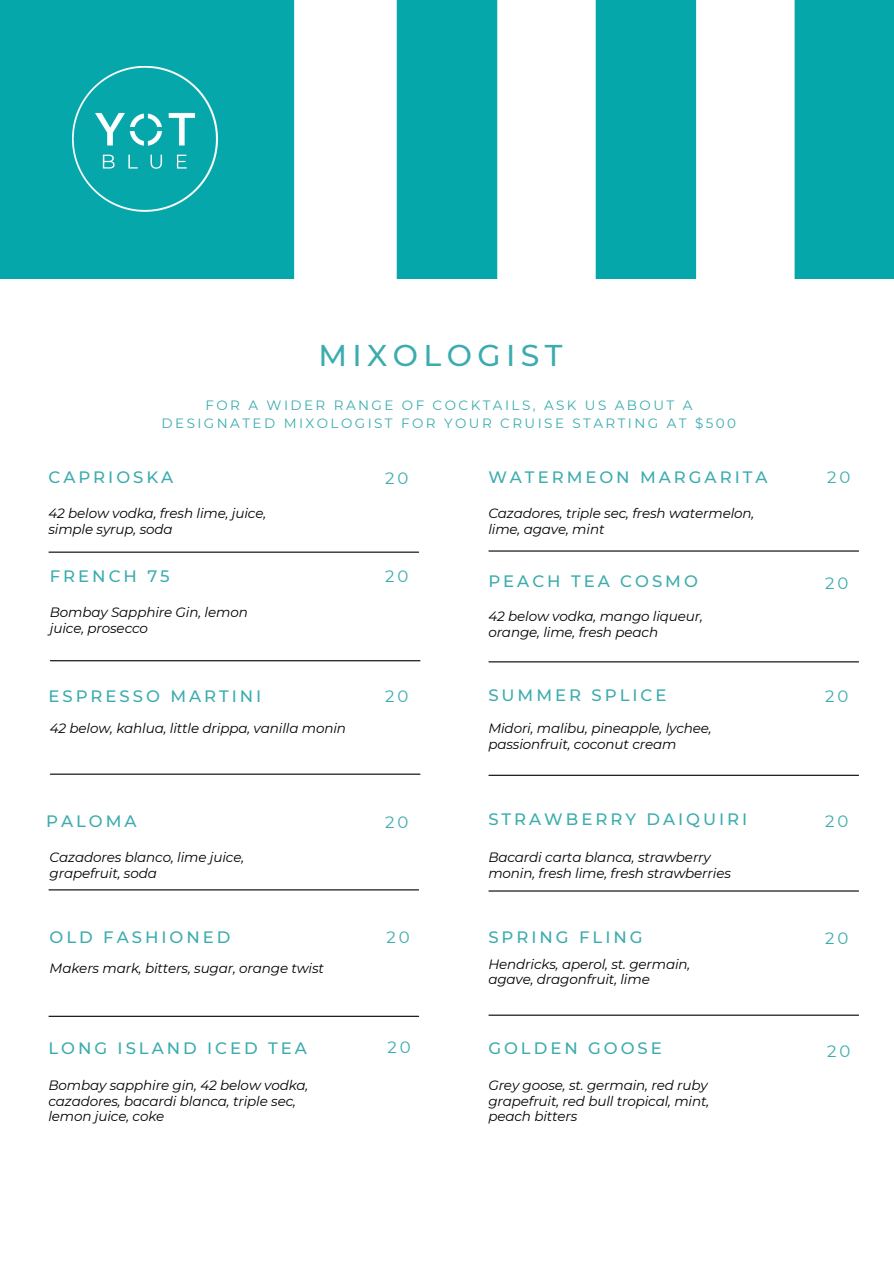
<style>
.page{position:relative;width:894px;height:1264px;background:#fff}
.page>*{position:absolute;margin:0;border:0;box-sizing:border-box;transform-origin:0 0}
.t1{font:500 30px "Montserrat";letter-spacing:.18em;color:#3cacae}
.t2{font:500 16.5px "Montserrat";letter-spacing:.18em;color:#3cacae}
.t3{font:16.5px "Montserrat";letter-spacing:.18em;color:#3cacae}
.t4{font:italic 13.5px/15.8px "Montserrat";letter-spacing:-.01em;color:#000}
.t5{font:13.5px/18px "Montserrat";letter-spacing:.18em;color:#3cacae;text-align:center}
</style>
<div class="page">
<img style="left:0;top:0;width:893px;height:278px">
<img style="left:73px;top:66px;width:145px;height:146px">
<hr style="left:49px;top:551px;width:369px;height:1px;background:#000">
<hr style="left:50px;top:660px;width:370px;height:1px;background:#000">
<hr style="left:50px;top:773px;width:370px;height:1px;background:#000">
<hr style="left:49px;top:889px;width:369px;height:1px;background:#000">
<hr style="left:49px;top:1015px;width:369px;height:1px;background:#000">
<hr style="left:489px;top:661px;width:369px;height:1px;background:#000">
<hr style="left:489px;top:774px;width:369px;height:1px;background:#000">
<hr style="left:489px;top:890px;width:369px;height:1px;background:#000">
<hr style="left:489px;top:1014px;width:369px;height:1px;background:#000">
<hr style="left:489px;top:550px;width:369px;height:1px;background:#000">
<p class="t1" style="left:318px;top:336px;width:245px">MIXOLOGIST</p>
<p class="t5" style="left:161px;top:396px;width:576px">FOR A WIDER RANGE OF COCKTAILS, ASK US ABOUT A<br>DESIGNATED MIXOLOGIST FOR YOUR CRUISE STARTING AT $500</p>
<p class="t2" style="left:48px;top:467px;width:126px">CAPRIOSKA</p>
<p class="t3" style="left:385px;top:468px;width:25px">20</p>
<p class="t4" style="left:48px;top:505px;width:219px">42 below vodka, fresh lime, juice, simple syrup, soda</p>
<p class="t2" style="left:50px;top:565px;width:121px">FRENCH 75</p>
<p class="t4" style="left:50px;top:604px;width:199px">Bombay Sapphire Gin, lemon juice, prosecco</p>
<p class="t3" style="left:385px;top:565px;width:25px">20</p>
<p class="t2" style="left:488px;top:467px;width:280px">WATERMEON MARGARITA</p>
<p class="t3" style="left:827px;top:467px;width:25px">20</p>
<p class="t4" style="left:488px;top:505px;width:267px">Cazadores, triple sec, fresh watermelon, lime, agave, mint</p>
<p class="t2" style="left:488px;top:571px;width:211px">PEACH TEA COSMO</p>
<p class="t3" style="left:824px;top:573px;width:25px">20</p>
<p class="t4" style="left:488px;top:608px;width:216px">42 below vodka, mango liqueur, orange, lime, fresh peach</p>
<p class="t2" style="left:48px;top:686px;width:214px">ESPRESSO MARTINI</p>
<p class="t4" style="left:50px;top:720px;width:297px">42 below, kahlua, little drippa, vanilla monin</p>
<p class="t3" style="left:385px;top:686px;width:25px">20</p>
<p class="t2" style="left:488px;top:684px;width:180px">SUMMER SPLICE</p>
<p class="t3" style="left:824px;top:686px;width:25px">20</p>
<p class="t4" style="left:488px;top:720px;width:225px">Midori, malibu, pineapple, lychee, passionfruit, coconut cream</p>
<p class="t2" style="left:46px;top:810px;width:92px">PALOMA</p>
<p class="t3" style="left:385px;top:812px;width:25px">20</p>
<p class="t4" style="left:50px;top:849px;width:196px">Cazadores blanco, lime juice, grapefruit, soda</p>
<p class="t2" style="left:488px;top:809px;width:260px">STRAWBERRY DAIQUIRI</p>
<p class="t3" style="left:824px;top:810px;width:25px">20</p>
<p class="t4" style="left:488px;top:849px;width:244px">Bacardi carta blanca, strawberry monin, fresh lime, fresh strawberries</p>
<p class="t2" style="left:50px;top:927px;width:182px">OLD FASHIONED</p>
<p class="t3" style="left:386px;top:927px;width:25px">20</p>
<p class="t4" style="left:50px;top:960px;width:276px">Makers mark, bitters, sugar, orange twist</p>
<p class="t2" style="left:488px;top:927px;width:156px">SPRING FLING</p>
<p class="t3" style="left:824px;top:928px;width:25px">20</p>
<p class="t4" style="left:488px;top:956px;width:203px">Hendricks, aperol, st. germain, agave, dragonfruit, lime</p>
<p class="t2" style="left:48px;top:1038px;width:260px">LONG ISLAND ICED TEA</p>
<p class="t3" style="left:387px;top:1037px;width:25px">20</p>
<p class="t4" style="left:48px;top:1077px;width:261px">Bombay sapphire gin, 42 below vodka, cazadores, bacardi blanca, triple sec, lemon juice, coke</p>
<p class="t2" style="left:488px;top:1038px;width:175px">GOLDEN GOOSE</p>
<p class="t4" style="left:488px;top:1077px;width:222px;text-align:justify">Grey goose, st. germain, red ruby grapefruit, red bull tropical, mint, peach bitters</p>
<p class="t3" style="left:827px;top:1041px;width:25px">20</p>
</div>
